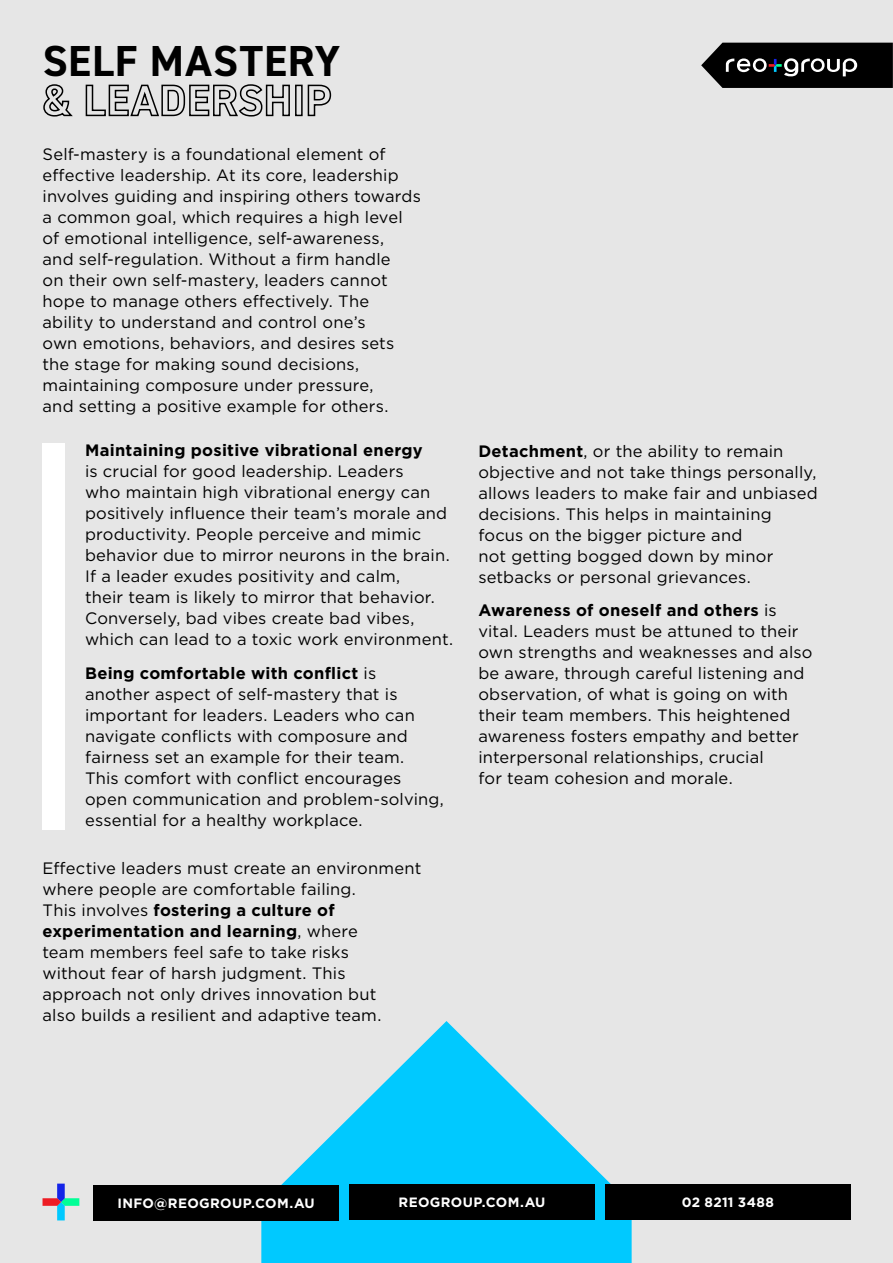
<style>
.page{position:relative;width:893px;height:1263px;background:#e6e6e6}
.page>*{position:absolute;margin:0;border:0;box-sizing:border-box;transform-origin:0 0}
.t1{font:700 43.5px/39px "DIN2014";letter-spacing:.02em;color:#000}
.t2{font:16.5px/21px "Gotham";letter-spacing:.01em;color:#000}
.t3{font:700 16.5px "Gotham";letter-spacing:.015em;color:#000}
.t4{font:700 13.5px "Gotham";letter-spacing:.025em;color:#fff}
.s1{font-weight:700}
</style>
<div class="page">
<svg style="left:261px;top:1021px;width:371px;height:242px;fill:#00c9ff"></svg>
<div style="left:43px;top:443px;width:22px;height:386px;background:#fff"></div>
<div style="left:94px;top:1184px;width:245px;height:36px;background:#000"></div>
<div style="left:349px;top:1183px;width:246px;height:36px;background:#000"></div>
<div style="left:605px;top:1183px;width:245px;height:36px;background:#000"></div>
<svg style="left:43px;top:1183px;width:36px;height:37px"></svg>
<svg style="left:701px;top:43px;width:192px;height:45px;background:#232424"></svg>
<h1 class="t1" style="left:43px;top:41px;width:299px">SELF MASTERY &amp; LEADERSHIP</h1>
<p class="t2" style="left:43px;top:143px;width:380px">Self-mastery is a foundational element of effective leadership. At its core, leadership involves guiding and inspiring others towards a common goal, which requires a high level of emotional intelligence, self-awareness,<br>and self-regulation. Without a firm handle<br>on their own self-mastery, leaders cannot hope to manage others effectively. The ability to understand and control one’s<br>own emotions, behaviors, and desires sets the stage for making sound decisions, maintaining composure under pressure,<br>and setting a positive example for others.</p>
<p class="t3" style="left:85px;top:440px;width:339px">Maintaining positive vibrational energy</p>
<p class="t2" style="left:85px;top:461px;width:370px">is crucial for good leadership. Leaders<br>who maintain high vibrational energy can positively influence their team’s morale and productivity. People perceive and mimic behavior due to mirror neurons in the brain.<br>If a leader exudes positivity and calm,<br>their team is likely to mirror that behavior.<br>Conversely, bad vibes create bad vibes, which can lead to a toxic work environment.</p>
<p class="t2" style="left:85px;top:662px;width:360px"><span class="s1">Being comfortable with conflict</span> is another aspect of self-mastery that is important for leaders. Leaders who can navigate conflicts with composure and fairness set an example for their team.<br>This comfort with conflict encourages open communication and problem-solving, essential for a healthy workplace.</p>
<p class="t2" style="left:43px;top:857px;width:380px">Effective leaders must create an environment where people are comfortable failing.<br>This involves <span class="s1">fostering a culture of experimentation and learning</span>, where<br>team members feel safe to take risks<br>without fear of harsh judgment. This approach not only drives innovation but<br>also builds a resilient and adaptive team.</p>
<p class="t2" style="left:478px;top:440px;width:341px"><span class="s1">Detachment</span>, or the ability to remain objective and not take things personally, allows leaders to make fair and unbiased decisions. This helps in maintaining focus on the bigger picture and<br>not getting bogged down by minor setbacks or personal grievances.</p>
<p class="t2" style="left:478px;top:600px;width:336px"><span class="s1">Awareness of oneself and others</span> is vital. Leaders must be attuned to their own strengths and weaknesses and also be aware, through careful listening and observation, of what is going on with their team members. This heightened awareness fosters empathy and better interpersonal relationships, crucial<br>for team cohesion and morale.</p>
<p class="t4" style="left:117px;top:1194px;width:199px">INFO@REOGROUP.COM.AU</p>
<p class="t4" style="left:398px;top:1193px;width:148px">REOGROUP.COM.AU</p>
<p class="t4" style="left:682px;top:1193px;width:94px">02 8211 3488</p>
</div>
